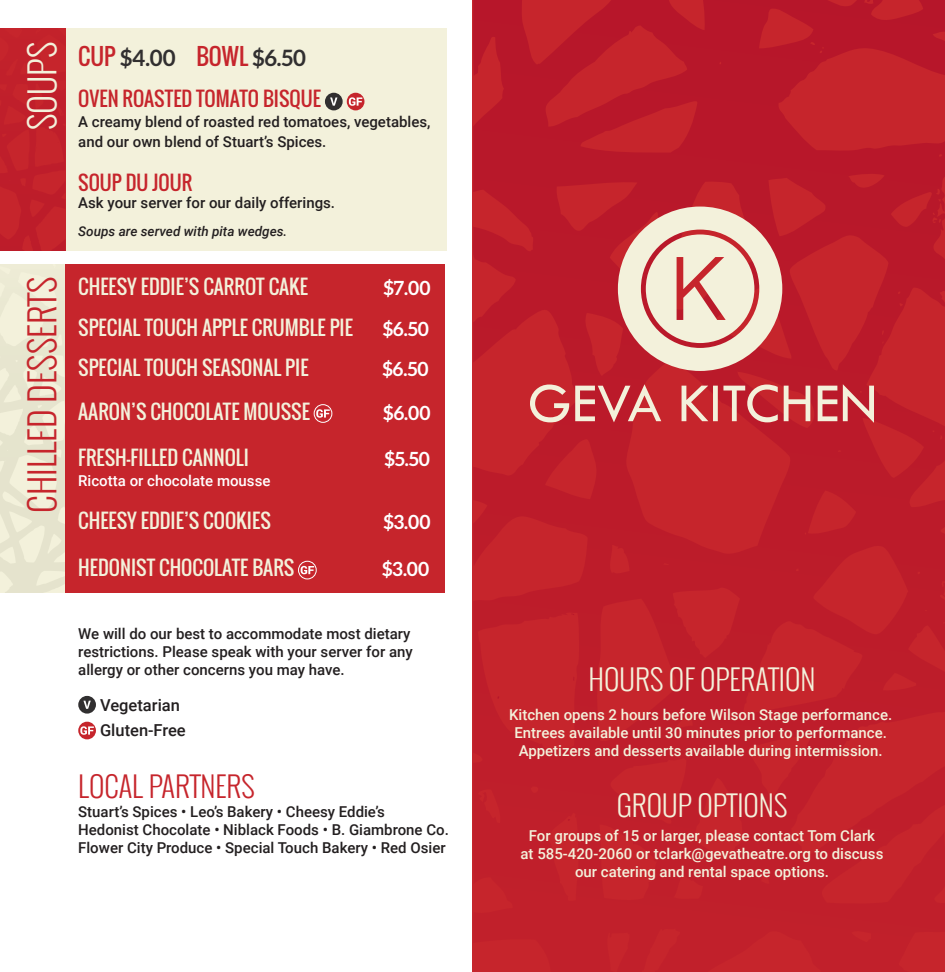
<style>
.page{position:relative;width:945px;height:972px;background:#fff}
.page>*{position:absolute;margin:0;border:0;box-sizing:border-box;transform-origin:0 0}
.t1{font:300 35.1px "Oswald";color:#c6252c}
.t2{font:300 35.1px "Oswald";color:#f3f1db}
.t3{font:300 28.5px "Oswald";color:#f3f1db}
.t4{font:300 28.5px "Oswald";color:#c6252c}
.t5{font:700 22.5px "Aleo";color:#312f30}
.t6{font:19.5px "Oswald";color:#f3f1db}
.t7{font:700 19.5px "Aleo";color:#fff}
.t8{font:19.5px "Oswald";color:#c6252c}
.t9{font:500 16.5px/25.8px "Roboto";color:#231f20}
.t10{font:500 15px/18px "Roboto";color:#231f20}
.t11{font:500 15px/18px "Roboto";color:#f3f1db;text-align:center}
.t12{font:500 15px "Roboto";color:#fff}
.t13{font:italic 500 13.5px "Roboto";color:#231f20}
.s1{font-family:"Oswald";font-weight:400;color:#c6252c}
</style>
<div class="page">
<div style="left:65px;top:28px;width:382px;height:223px;background:#f3f1db"></div>
<svg style="left:0;top:264px;width:65px;height:328px"></svg>
<div style="left:0;top:28px;width:65px;height:223px;background:#c2212b"></div>
<div style="left:65px;top:264px;width:380px;height:328px;background:#c6252c"></div>
<div style="left:325px;top:93px;width:18px;height:17px;background:#312f30;border-radius:50%"></div>
<svg style="left:330px;top:97px;width:7px;height:9px"></svg>
<div style="left:347px;top:93px;width:17px;height:17px;background:#c6252c;border-radius:50%"></div>
<svg style="left:349px;top:97px;width:13px;height:9px"></svg>
<div style="left:78px;top:696px;width:18px;height:18px;background:#312f30;border-radius:50%"></div>
<svg style="left:83px;top:701px;width:8px;height:8px"></svg>
<div style="left:78px;top:722px;width:18px;height:17px;background:#c6252c;border-radius:50%"></div>
<svg style="left:80px;top:726px;width:14px;height:9px"></svg>
<svg style="left:314px;top:405px;width:18px;height:17px"></svg>
<div style="left:314px;top:404px;width:18px;height:19px;border:1px solid #fff;border-radius:50%"></div>
<svg style="left:316px;top:409px;width:14px;height:9px"></svg>
<svg style="left:299px;top:561px;width:17px;height:18px"></svg>
<div style="left:298px;top:561px;width:18px;height:18px;border:1px solid #fff;border-radius:50%"></div>
<svg style="left:301px;top:566px;width:13px;height:8px"></svg>
<div style="left:472px;top:0;width:473px;height:972px;background:#c01f2b"></div>
<svg style="left:571px;top:613px;width:3px;height:4px"></svg>
<svg style="left:527px;top:734px;width:3px;height:6px"></svg>
<svg style="left:530px;top:384px;width:344px;height:39px"></svg>
<svg style="left:618px;top:207px;width:164px;height:164px"></svg>
<h1 class="t2" style="left:16px;top:130px;width:87px;rotate:-90deg">SOUPS</h1>
<h3 class="t5" style="left:78px;top:45px;width:229px"><span class="s1">CUP</span> $4.00 <span class="s1">BOWL</span> $6.50</h3>
<h3 class="t8" style="left:78px;top:84px;width:244px">OVEN ROASTED TOMATO BISQUE</h3>
<p class="t10" style="left:78px;top:111px;width:354px;line-height:19.8px">A creamy blend of roasted red tomatoes, vegetables, and our own blend of Stuart’s Spices.</p>
<h3 class="t8" style="left:78px;top:168px;width:114px">SOUP DU JOUR</h3>
<p class="t10" style="left:78px;top:193px;width:258px">Ask your server for our daily offerings.</p>
<p class="t13" style="left:78px;top:222px;width:211px">Soups are served with pita wedges.</p>
<h1 class="t1" style="left:16px;top:513px;width:235px;rotate:-90deg">CHILLED DESSERTS</h1>
<h3 class="t6" style="left:78px;top:272px;width:231px">CHEESY EDDIE’S CARROT CAKE</h3>
<h3 class="t7" style="left:383px;top:277px;width:49px">$7.00</h3>
<h3 class="t6" style="left:78px;top:313px;width:276px">SPECIAL TOUCH APPLE CRUMBLE PIE</h3>
<h3 class="t7" style="left:383px;top:318px;width:48px">$6.50</h3>
<h3 class="t6" style="left:78px;top:353px;width:232px">SPECIAL TOUCH SEASONAL PIE</h3>
<h3 class="t7" style="left:382px;top:358px;width:48px">$6.50</h3>
<h3 class="t6" style="left:78px;top:396px;width:233px">AARON’S CHOCOLATE MOUSSE</h3>
<h3 class="t7" style="left:383px;top:401px;width:49px">$6.00</h3>
<h3 class="t6" style="left:78px;top:443px;width:172px">FRESH-FILLED CANNOLI</h3>
<h3 class="t7" style="left:384px;top:448px;width:47px">$5.50</h3>
<p class="t12" style="left:78px;top:470px;width:194px">Ricotta or chocolate mousse</p>
<h3 class="t6" style="left:78px;top:506px;width:194px">CHEESY EDDIE’S COOKIES</h3>
<h3 class="t7" style="left:383px;top:511px;width:49px">$3.00</h3>
<h3 class="t6" style="left:78px;top:553px;width:218px">HEDONIST CHOCOLATE BARS</h3>
<h3 class="t7" style="left:382px;top:558px;width:49px">$3.00</h3>
<p class="t10" style="left:78px;top:624px;width:336px">We will do our best to accommodate most dietary restrictions. Please speak with your server for any allergy or other concerns you may have.</p>
<p class="t9" style="left:100px;top:691px;width:87px">Vegetarian<br>Gluten-Free</p>
<h2 class="t4" style="left:78px;top:765px;width:176px">LOCAL PARTNERS</h2>
<p class="t10" style="left:78px;top:802px;width:372px">Stuart’s Spices • Leo’s Bakery • Cheesy Eddie’s<br>Hedonist Chocolate • Niblack Foods • B. Giambrone Co.<br>Flower City Produce • Special Touch Bakery • Red Osier</p>
<h2 class="t3" style="left:588px;top:658px;width:229px">HOURS OF OPERATION</h2>
<p class="t11" style="left:509px;top:705px;width:385px">Kitchen opens 2 hours before Wilson Stage performance.<br>Entrees available until 30 minutes prior to performance.<br>Appetizers and desserts available during intermission.</p>
<h2 class="t3" style="left:617px;top:784px;width:170px">GROUP OPTIONS</h2>
<p class="t11" style="left:521px;top:826px;width:364px">For groups of 15 or larger, please contact Tom Clark at 585-420-2060 or tclark@gevatheatre.org to discuss our catering and rental space options.</p>
</div>
